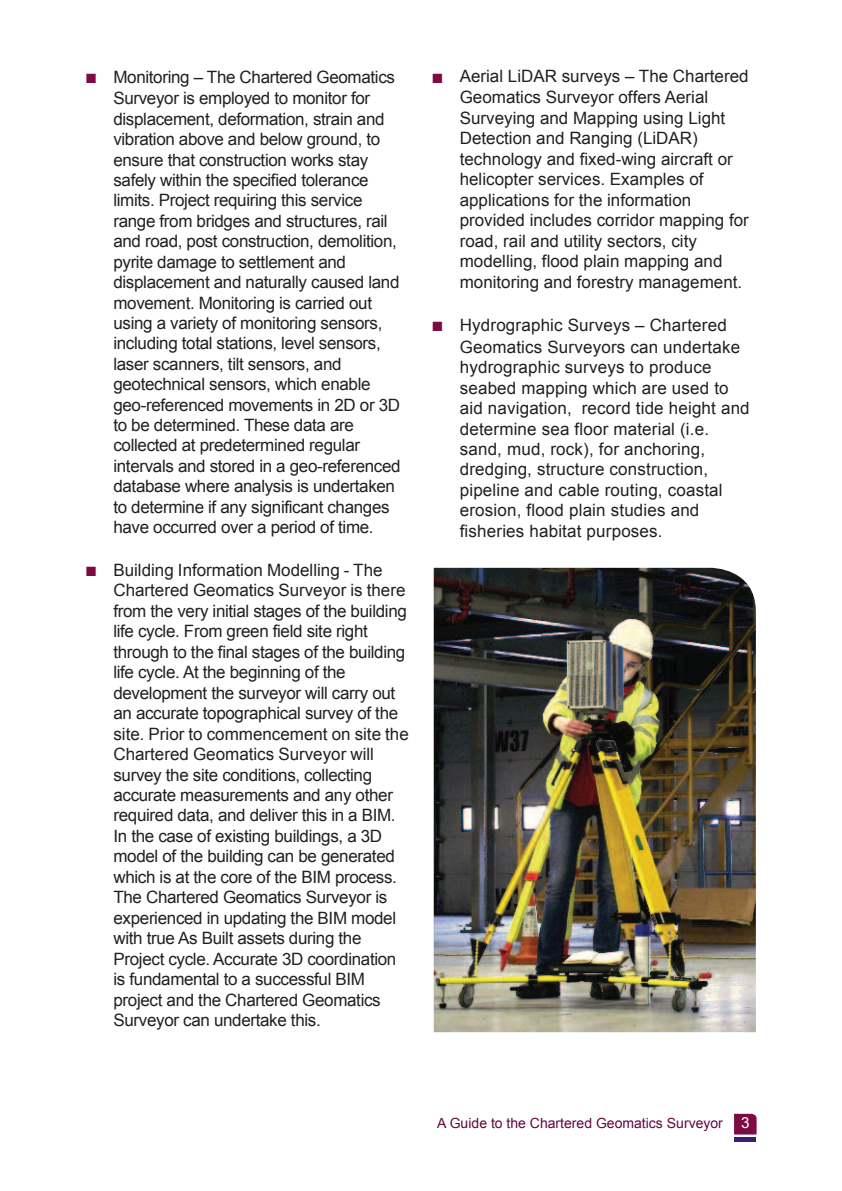
<style>
.page{position:relative;width:842px;height:1191px;background:#fff}
.page>*{position:absolute;margin:0;border:0;box-sizing:border-box;transform-origin:0 0}
.t1{font:17px/20.4px "Arial";letter-spacing:-.02em;color:#231f20}
.t2{font:17px/20.6px "Arial";color:#231f20}
.t3{font:17px/20.6px "Arial";letter-spacing:.01em;color:#231f20}
.t4{font:14px "Arial";color:#62053f}
.s1{font-weight:700;font-size:20px;color:#7d0a42}
.s2{font-size:15.2px;color:#fff}
</style>
<div class="page">
<svg style="left:734px;top:1113px;width:23px;height:21px"></svg>
<hr style="left:734px;top:1137px;width:22px;height:4px;background:#3e1d6b">
<img style="left:434px;top:568px;width:322px;height:464px">
<p class="t1" style="left:113px;top:66px;width:289px;text-indent:-28px"><span class="s1">■</span> Monitoring – The Chartered Geomatics Surveyor is employed to monitor for displacement, deformation, strain and vibration above and below ground, to ensure that construction works stay safely within the specified tolerance limits. Project requiring this service range from bridges and structures, rail and road, post construction, demolition, pyrite damage to settlement and displacement and naturally caused land movement. Monitoring is carried out using a variety of monitoring sensors, including total stations, level sensors, laser scanners, tilt sensors, and geotechnical sensors, which enable geo-referenced movements in 2D or 3D to be determined. These data are collected at predetermined regular intervals and stored in a geo-referenced database where analysis is undertaken to determine if any significant changes have occurred over a period of time.</p>
<p class="t1" style="left:113px;top:559px;width:297px;text-indent:-28px"><span class="s1">■</span> Building Information Modelling - The Chartered Geomatics Surveyor is there from the very initial stages of the building life cycle. From green field site right through to the final stages of the building life cycle. At the beginning of the development the surveyor will carry out an accurate topographical survey of the site. Prior to commencement on site the Chartered Geomatics Surveyor will survey the site conditions, collecting accurate measurements and any other required data, and deliver this in a BIM.<br>In the case of existing buildings, a 3D model of the building can be generated which is at the core of the BIM process.<br>The Chartered Geomatics Surveyor is experienced in updating the BIM model with true As Built assets during the Project cycle. Accurate 3D coordination is fundamental to a successful BIM project and the Chartered Geomatics Surveyor can undertake this.</p>
<p class="t2" style="left:460px;top:66px;width:291px;text-indent:-28px"><span class="s1">■</span> Aerial LiDAR surveys – The Chartered Geomatics Surveyor offers Aerial Surveying and Mapping using Light Detection and Ranging (LiDAR) technology and fixed-wing aircraft or helicopter services. Examples of applications for the information provided includes corridor mapping for road, rail and utility sectors, city modelling, flood plain mapping and monitoring and forestry management.</p>
<p class="t3" style="left:460px;top:315px;width:291px;text-indent:-28px"><span class="s1">■</span> Hydrographic Surveys – Chartered Geomatics Surveyors can undertake hydrographic surveys to produce seabed mapping which are used to aid navigation, record tide height and determine sea floor material (i.e. sand, mud, rock), for anchoring, dredging, structure construction, pipeline and cable routing, coastal erosion, flood plain studies and fisheries habitat purposes.</p>
<p class="t4" style="left:437px;top:1115px;width:314px">A Guide to the Chartered Geomatics Surveyor <span class="s2">3</span></p>
</div>
